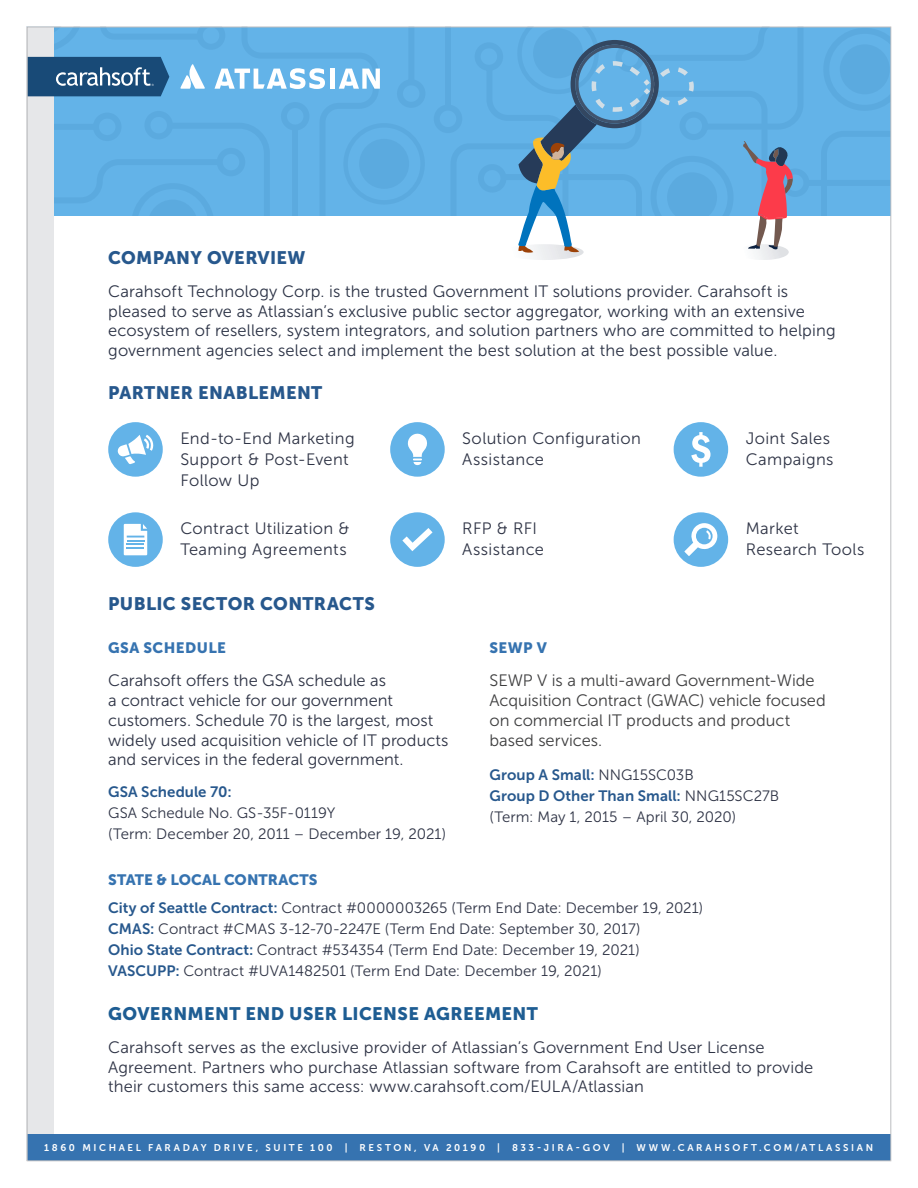
<style>
.page{position:relative;width:918px;height:1188px;background:#fff}
.page>*{position:absolute;margin:0;border:0;box-sizing:border-box;transform-origin:0 0}
.t1{font:18px "Museo Sans 900";letter-spacing:.02em;color:#27588d}
.t2{font:18px "Museo Sans 900";letter-spacing:.02em;color:#1e5d93}
.t3{font:16.5px/21px "Museo Sans 300";letter-spacing:.01em;color:#2e3345}
.t4{font:16.5px/19.5px "Museo Sans 300";letter-spacing:.01em;color:#2b3245}
.t5{font:16.5px/19.8px "Museo Sans 300";color:#3e3e3f}
.t6{font:15px "Museo Sans 300";color:#2e3345}
.t7{font:15px "Museo Sans 700";letter-spacing:.005em;color:#27588d}
.t8{font:15px "Museo Sans 900";color:#3673b0}
.t9{font:15px "Museo Sans 900";letter-spacing:.02em;color:#3673b0}
.t10{font:9.75px "Museo Sans 700";letter-spacing:.27em;color:#fff}
.s1{font-family:"Museo Sans 300";color:#2e3345}
.s2{font-family:"Museo Sans 700";color:#27588d}
</style>
<div class="page">
<svg style="left:325px;top:29px;width:564px;height:187px"></svg>
<div style="left:27px;top:1134px;width:864px;height:27px;background:#3673b0"></div>
<div style="left:330px;top:69px;width:5px;height:20px;background:#fff"></div>
<svg style="left:339px;top:69px;width:41px;height:20px"></svg>
<div style="left:390px;top:422px;width:55px;height:55px;background:#63b3e8;border-radius:50%"></div>
<svg style="left:407px;top:433px;width:20px;height:32px"></svg>
<div style="left:390px;top:512px;width:55px;height:55px;background:#63b3e8;border-radius:50%"></div>
<svg style="left:402px;top:528px;width:31px;height:23px"></svg>
<svg style="left:27px;top:27px;width:298px;height:1134px"></svg>
<svg style="left:504px;top:27px;width:289px;height:233px"></svg>
<div style="left:674px;top:422px;width:54px;height:55px;background:#63b3e8;border-radius:50%"></div>
<svg style="left:691px;top:432px;width:20px;height:35px"></svg>
<div style="left:674px;top:512px;width:54px;height:55px;background:#63b3e8;border-radius:50%"></div>
<svg style="left:684px;top:523px;width:33px;height:33px"></svg>
<p class="t1" style="left:108px;top:248px;width:199px">COMPANY OVERVIEW</p>
<p class="t4" style="left:108px;top:282px;width:729px">Carahsoft Technology Corp. is the trusted Government IT solutions provider. Carahsoft is pleased to serve as Atlassian’s exclusive public sector aggregator, working with an extensive ecosystem of resellers, system integrators, and solution partners who are committed to helping government agencies select and implement the best solution at the best possible value.</p>
<p class="t1" style="left:108px;top:382px;width:216px">PARTNER ENABLEMENT</p>
<p class="t3" style="left:180px;top:428px;width:176px">End-to-End Marketing<br>Support &amp; Post-Event<br>Follow Up</p>
<p class="t3" style="left:462px;top:428px;width:180px">Solution Configuration<br>Assistance</p>
<p class="t3" style="left:462px;top:518px;width:76px">RFP &amp; RFI</p>
<p class="t3" style="left:462px;top:539px;width:83px">Assistance</p>
<p class="t3" style="left:180px;top:518px;width:171px">Contract Utilization &amp;<br>Teaming Agreements</p>
<p class="t1" style="left:108px;top:594px;width:268px">PUBLIC SECTOR CONTRACTS</p>
<p class="t3" style="left:746px;top:428px;width:86px">Joint Sales</p>
<p class="t3" style="left:746px;top:449px;width:89px">Campaigns</p>
<p class="t3" style="left:746px;top:518px;width:120px">Market<br>Research Tools</p>
<p class="t9" style="left:108px;top:639px;width:119px">GSA SCHEDULE</p>
<p class="t3" style="left:108px;top:671px;width:342px;line-height:19.8px">Carahsoft offers the GSA schedule as<br>a contract vehicle for our government customers. Schedule 70 is the largest, most widely used acquisition vehicle of IT products and services in the federal government.</p>
<p class="t7" style="left:108px;top:783px;width:125px">GSA Schedule 70:</p>
<p class="t6" style="left:108px;top:805px;width:229px">GSA Schedule No. GS-35F-0119Y</p>
<p class="t6" style="left:108px;top:826px;width:339px">(Term: December 20, 2011 – December 19, 2021)</p>
<p class="t9" style="left:489px;top:639px;width:59px">SEWP V</p>
<p class="t5" style="left:489px;top:671px;width:338px">SEWP V is a multi-award Government-Wide Acquisition Contract (GWAC) vehicle focused on commercial IT products and product based services.</p>
<p class="t7" style="left:489px;top:767px;width:206px">Group A Small: <span class="s1">NNG15SC03B</span></p>
<p class="t7" style="left:489px;top:788px;width:291px">Group D Other Than Small: <span class="s1">NNG15SC27B</span></p>
<p class="t6" style="left:489px;top:809px;width:248px">(Term: May 1, 2015 – April 30, 2020)</p>
<p class="t8" style="left:108px;top:871px;width:211px">STATE &amp; LOCAL CONTRACTS</p>
<p class="t6" style="left:108px;top:900px;width:597px"><span class="s2">City of Seattle Contract:</span> Contract #0000003265 (Term End Date: December 19, 2021)</p>
<p class="t6" style="left:108px;top:921px;width:534px"><span class="s2">CMAS:</span> Contract #CMAS 3-12-70-2247E (Term End Date: September 30, 2017)</p>
<p class="t6" style="left:108px;top:942px;width:533px"><span class="s2">Ohio State Contract:</span> Contract #534354 (Term End Date: December 19, 2021)</p>
<p class="t6" style="left:108px;top:963px;width:495px"><span class="s2">VASCUPP:</span> Contract #UVA1482501 (Term End Date: December 19, 2021)</p>
<p class="t2" style="left:108px;top:1004px;width:431px">GOVERNMENT END USER LICENSE AGREEMENT</p>
<p class="t3" style="left:108px;top:1038px;width:707px;line-height:19.5px">Carahsoft serves as the exclusive provider of Atlassian’s Government End User License<br>Agreement. Partners who purchase Atlassian software from Carahsoft are entitled to provide their customers this same access: www.carahsoft.com/EULA/Atlassian</p>
<p class="t10" style="left:44px;top:1142px;width:830px">1860 MICHAEL FARADAY DRIVE, SUITE 100 | RESTON, VA 20190 | 833-JIRA-GOV | WWW.CARAHSOFT.COM/ATLASSIAN</p>
</div>
